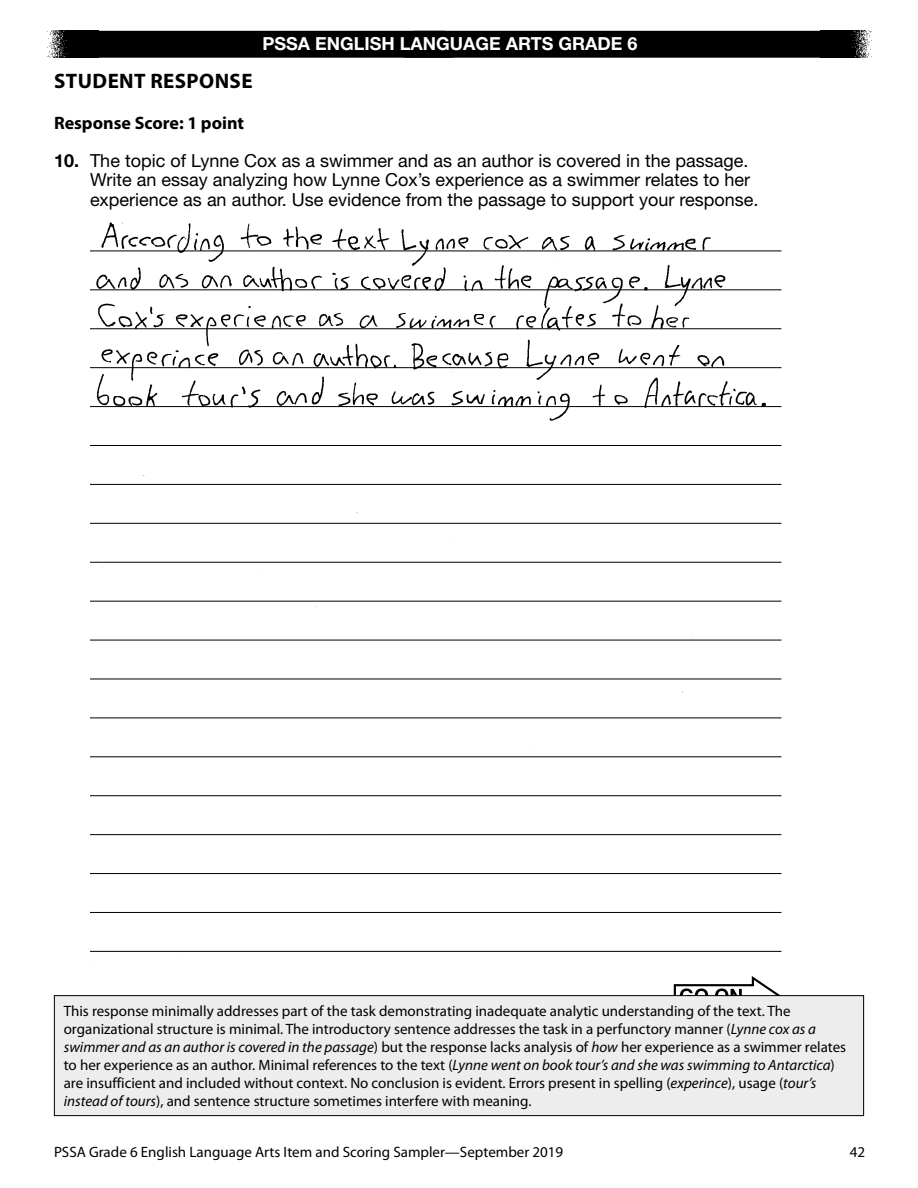
<style>
.page{position:relative;width:918px;height:1188px;background:#fff}
.page>*{position:absolute;margin:0;border:0;box-sizing:border-box;transform-origin:0 0}
.x_Setup_Head2_NOTOC{font:700 21px "Myriad Pro";letter-spacing:.02em;color:#000}
._02_q_No{font:18px/19.5px "Helvetica Neue LT Std";color:#000}
.t1{font:700 18px "Helvetica Neue LT Std";color:#fff}
.x_Setup_Head4{font:700 18px "Myriad Pro";color:#000}
._01_Body_Annotations{font:15px/18px "Myriad Pro";color:#000}
.s1{font-weight:700}
.s2{font-style:italic}
</style>
<div class="page">
<img style="left:47px;top:31px;width:51px;height:27px">
<img style="left:820px;top:31px;width:52px;height:27px">
<div style="left:98px;top:31px;width:722px;height:27px;background:#000"></div>
<svg style="left:673px;top:976px;width:107px;height:19px"></svg>
<img style="left:88px;top:201px;width:694px;height:767px">
<div style="left:54px;top:996px;width:810px;height:120px;background:#ededee"></div>
<div style="left:54px;top:995px;width:810px;height:121px;border:1px solid #000"></div>
<p class="t1" style="left:262px;top:33px;width:377px">PSSA ENGLISH LANGUAGE ARTS GRADE 6</p>
<p class="x_Setup_Head2_NOTOC" style="left:54px;top:67px;width:200px">STUDENT RESPONSE</p>
<h5 class="x_Setup_Head4" style="left:54px;top:111px;width:192px">Response Score: 1 point</h5>
<p class="_02_q_No" style="left:90px;top:150px;width:670px;text-indent:-36px"><span class="s1">10.</span> The topic of Lynne Cox as a swimmer and as an author is covered in the passage.<br>Write an essay analyzing how Lynne Cox’s experience as a swimmer relates to her experience as an author. Use evidence from the passage to support your response.</p>
<p class="_01_Body_Annotations" style="left:64px;top:1002px;width:784px">This response minimally addresses part of the task demonstrating inadequate analytic understanding of the text. The organizational structure is minimal. The introductory sentence addresses the task in a perfunctory manner (<span class="s2">Lynne cox as a swimmer and as an author is covered in the passage</span>) but the response lacks analysis of <span class="s2">how</span> her experience as a swimmer relates to her experience as an author. Minimal references to the text (<span class="s2">Lynne went on book tour’s and she was swimming to Antarctica</span>) are insufficient and included without context. No conclusion is evident. Errors present in spelling (<span class="s2">experince</span>), usage (<span class="s2">tour’s instead of tours</span>), and sentence structure sometimes interfere with meaning.</p>
<p class="_01_Body_Annotations" style="left:54px;top:1143px;width:511px">PSSA Grade 6 English Language Arts Item and Scoring Sampler—September 2019</p>
<p class="_01_Body_Annotations" style="left:850px;top:1142px;width:17px">42</p>
</div>
